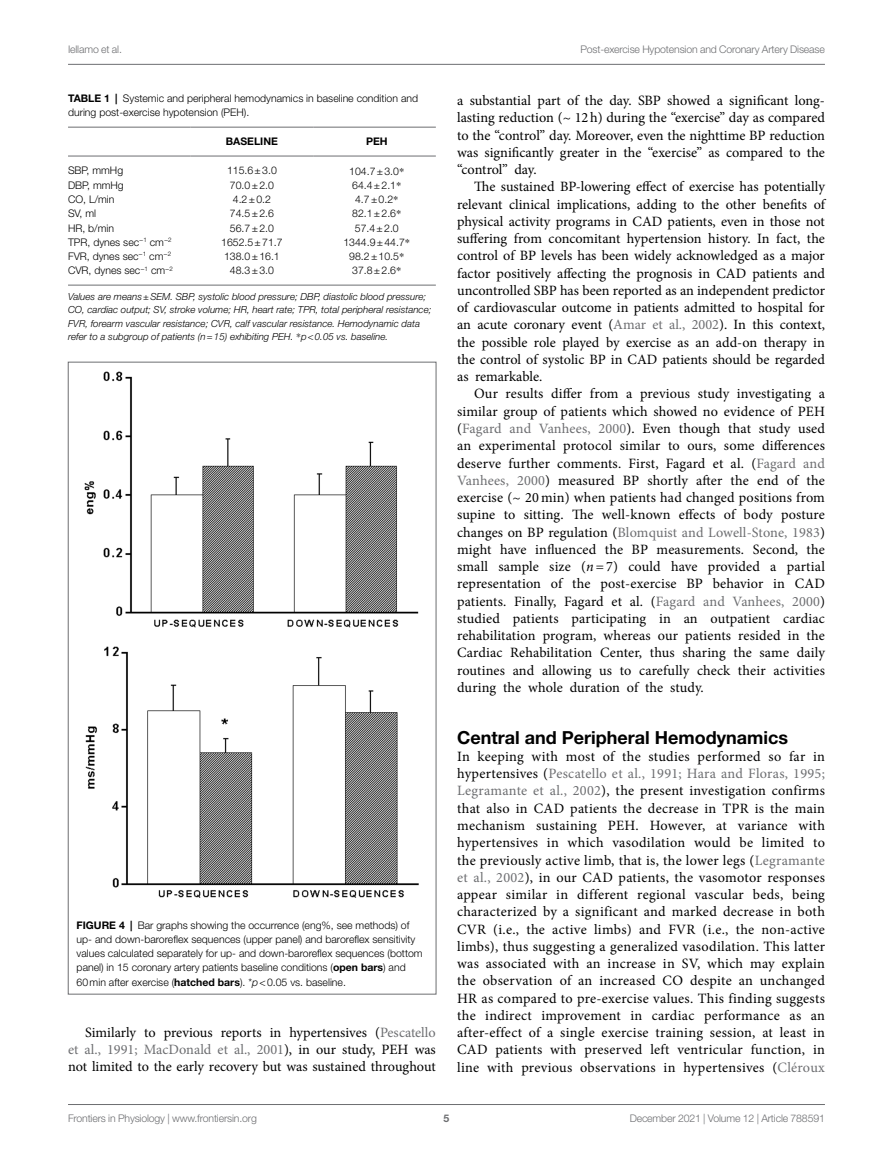
<style>
.page{position:relative;width:893px;height:1170px;background:#fff}
.page>*{position:absolute;margin:0;border:0;box-sizing:border-box;transform-origin:0 0}
.HEAD_2{font:700 18px "Helvetica Neue LT Std";color:#000}
.TEXT{font:14.25px/17.2px "Minion Pro";color:#000;text-align:justify}
.TEXT_FLUSH{font:14.25px/17.2px "Minion Pro";letter-spacing:.02em;color:#000;text-align:justify}
.FIG_LEG{font:300 10.5px/14.2px "Helvetica Neue LT Std";color:#000}
.TB_TX{font:300 10.5px "Helvetica Neue LT Std";color:#000}
.t1{font:300 10.5px "Helvetica Neue LT Std";letter-spacing:-.015em;color:#6d6e71}
.TT{font:300 10.5px/14.2px "Helvetica Neue LT Std";color:#000}
.TB_CH{font:700 10.5px "Helvetica Neue LT Std";color:#000}
.t2{font:700 10.5px "Helvetica Neue LT Std";color:#6d6e71}
.TFN{font:italic 300 9.75px/13.5px "Helvetica Neue LT Std";color:#000}
.s1{font-weight:700}
.s2{font-family:"STIX General";font-weight:400}
.s3{font-family:"STIX General";font-weight:400;font-style:normal}
.s4{font-style:italic}
.s5{color:#6d6e71}
</style>
<div class="page">
<hr style="left:68px;top:64px;width:757px;height:1px;background:#6d6e71">
<hr style="left:68px;top:1104px;width:757px;height:1px;background:#6d6e71">
<hr style="left:68px;top:285px;width:368px;height:1px;background:#6d6e71">
<hr style="left:191px;top:127px;width:122px;height:1px;background:#6d6e71">
<hr style="left:191px;top:156px;width:122px;height:1px;background:#6d6e71">
<hr style="left:313px;top:127px;width:123px;height:1px;background:#6d6e71">
<hr style="left:313px;top:156px;width:123px;height:1px;background:#6d6e71">
<hr style="left:68px;top:127px;width:123px;height:1px;background:#6d6e71">
<hr style="left:68px;top:156px;width:123px;height:1px;background:#6d6e71">
<img style="left:84px;top:371px;width:335px;height:527px">
<p class="t1" style="left:68px;top:42px;width:55px">Iellamo et al.</p>
<p class="t1" style="left:580px;top:42px;width:246px">Post-exercise Hypotension and Coronary Artery Disease</p>
<p class="TT" style="left:68px;top:91px;width:352px"><span class="s1">TABLE 1 |</span> Systemic and peripheral hemodynamics in baseline condition and during post-exercise hypotension (PEH).</p>
<p class="TB_CH" style="left:226px;top:135px;width:54px">BASELINE</p>
<p class="TB_CH" style="left:366px;top:135px;width:23px">PEH</p>
<p class="TB_TX" style="left:68px;top:164px;width:57px">SBP, mmHg</p>
<p class="TB_TX" style="left:227px;top:164px;width:51px">115.6±3.0</p>
<p class="TB_TX" style="left:349px;top:164px;width:57px">104.7±3.0<span class="s2">*</span></p>
<p class="TB_TX" style="left:68px;top:179px;width:57px">DBP, mmHg</p>
<p class="TB_TX" style="left:230px;top:179px;width:45px">70.0±2.0</p>
<p class="TB_TX" style="left:352px;top:179px;width:51px">64.4±2.1<span class="s2">*</span></p>
<p class="TB_TX" style="left:68px;top:193px;width:48px">CO, L/min</p>
<p class="TB_TX" style="left:233px;top:193px;width:40px">4.2±0.2</p>
<p class="TB_TX" style="left:355px;top:193px;width:45px">4.7±0.2<span class="s2">*</span></p>
<p class="TB_TX" style="left:68px;top:207px;width:30px">SV, ml</p>
<p class="TB_TX" style="left:230px;top:207px;width:45px">74.5±2.6</p>
<p class="TB_TX" style="left:352px;top:207px;width:51px">82.1±2.6<span class="s2">*</span></p>
<p class="TB_TX" style="left:68px;top:221px;width:48px">HR, b/min</p>
<p class="TB_TX" style="left:230px;top:221px;width:45px">56.7±2.0</p>
<p class="TB_TX" style="left:355px;top:221px;width:45px">57.4±2.0</p>
<p class="TB_TX" style="left:68px;top:236px;width:105px">TPR, dynes sec<sup>−</sup><sup>1</sup> cm<sup>−</sup><sup>2</sup></p>
<p class="TB_TX" style="left:221px;top:236px;width:63px">1652.5±71.7</p>
<p class="TB_TX" style="left:343px;top:236px;width:68px">1344.9±44.7<span class="s2">*</span></p>
<p class="TB_TX" style="left:68px;top:250px;width:105px">FVR, dynes sec<sup>−</sup><sup>1</sup> cm<sup>−</sup><sup>2</sup></p>
<p class="TB_TX" style="left:224px;top:250px;width:57px">138.0±16.1</p>
<p class="TB_TX" style="left:349px;top:250px;width:57px">98.2±10.5<span class="s2">*</span></p>
<p class="TB_TX" style="left:68px;top:264px;width:106px">CVR, dynes sec<sup>−</sup><sup>1</sup> cm<sup>−</sup><sup>2</sup></p>
<p class="TB_TX" style="left:230px;top:264px;width:45px">48.3±3.0</p>
<p class="TB_TX" style="left:352px;top:264px;width:51px">37.8±2.6<span class="s2">*</span></p>
<p class="TFN" style="left:68px;top:289px;width:365px">Values are means±SEM. SBP, systolic blood pressure; DBP, diastolic blood pressure; CO, cardiac output; SV, stroke volume; HR, heart rate; TPR, total peripheral resistance; FVR, forearm vascular resistance; CVR, calf vascular resistance. Hemodynamic data refer to a subgroup of patients (n=15) exhibiting PEH. <span class="s3">*</span>p&lt;0.05 vs. baseline.</p>
<p class="FIG_LEG" style="left:77px;top:917px;width:348px"><span class="s1">FIGURE 4 |</span> Bar graphs showing the occurrence (eng%, see methods) of up- and down-baroreflex sequences (upper panel) and baroreflex sensitivity values calculated separately for up- and down-baroreflex sequences (bottom panel) in 15 coronary artery patients baseline conditions (<span class="s1">open bars</span>) and 60min after exercise (<span class="s1">hatched bars</span>). *<span class="s4">p</span>&lt;0.05 vs. baseline.</p>
<p class="TEXT" style="left:68px;top:1023px;width:369px;text-indent:17px">Similarly to previous reports in hypertensives (<span class="s5">Pescatello et al., 1991; MacDonald et al., 2001</span>), in our study, PEH was not limited to the early recovery but was sustained throughout</p>
<p class="TEXT" style="left:457px;top:92px;width:369px">a substantial part of the day. SBP showed a significant long&shy;lasting reduction (~ 12h) during the “exercise” day as compared to the “control” day. Moreover, even the nighttime BP reduction was significantly greater in the “exercise” as compared to the “control” day.</p>
<p class="TEXT" style="left:457px;top:178px;width:369px;text-indent:17px">The sustained BP-lowering effect of exercise has potentially relevant clinical implications, adding to the other benefits of physical activity programs in CAD patients, even in those not suffering from concomitant hypertension history. In fact, the control of BP levels has been widely acknowledged as a major factor positively affecting the prognosis in CAD patients and uncontrolled SBP has been reported as an independent predictor of cardiovascular outcome in patients admitted to hospital for an acute coronary event (<span class="s5">Amar et al., 2002</span>). In this context, the possible role played by exercise as an add-on therapy in the control of systolic BP in CAD patients should be regarded as remarkable.</p>
<p class="TEXT" style="left:457px;top:385px;width:369px;text-indent:17px">Our results differ from a previous study investigating a similar group of patients which showed no evidence of PEH (<span class="s5">Fagard and Vanhees, 2000</span>). Even though that study used an experimental protocol similar to ours, some differences deserve further comments. First, Fagard et al. (<span class="s5">Fagard and Vanhees, 2000</span>) measured BP shortly after the end of the exercise (~ 20 min) when patients had changed positions from supine to sitting. The well-known effects of body posture changes on BP regulation (<span class="s5">Blomquist and Lowell-Stone, 1983</span>) might have influenced the BP measurements. Second, the small sample size (<span class="s4">n</span> = 7) could have provided a partial representation of the post-exercise BP behavior in CAD patients. Finally, Fagard et al. (<span class="s5">Fagard and Vanhees, 2000</span>) studied patients participating in an outpatient cardiac rehabilitation program, whereas our patients resided in the Cardiac Rehabilitation Center, thus sharing the same daily routines and allowing us to carefully check their activities during the whole duration of the study.</p>
<p class="HEAD_2" style="left:457px;top:726px;width:332px">Central and Peripheral Hemodynamics</p>
<p class="TEXT_FLUSH" style="left:457px;top:747px;width:369px">In keeping with most of the studies performed so far in hypertensives (<span class="s5">Pescatello et al., 1991; Hara and Floras, 1995; Legramante et al., 2002</span>), the present investigation confirms that also in CAD patients the decrease in TPR is the main mechanism sustaining PEH. However, at variance with hypertensives in which vasodilation would be limited to the previously active limb, that is, the lower legs (<span class="s5">Legramante et al., 2002</span>), in our CAD patients, the vasomotor responses appear similar in different regional vascular beds, being characterized by a significant and marked decrease in both CVR (i.e., the active limbs) and FVR (i.e., the non-active limbs), thus suggesting a generalized vasodilation. This latter was associated with an increase in SV, which may explain the observation of an increased CO despite an unchanged HR as compared to pre-exercise values. This finding suggests the indirect improvement in cardiac performance as an after-effect of a single exercise training session, at least in CAD patients with preserved left ventricular function, in line with previous observations in hypertensives (<span class="s5">Cléroux</span></p>
<p class="t1" style="left:68px;top:1111px;width:190px">Frontiers in Physiology | www.frontiersin.org</p>
<p class="t2" style="left:444px;top:1111px;width:7px">5</p>
<p class="t1" style="left:630px;top:1111px;width:197px">December 2021 | Volume 12 | Article 788591</p>
</div>
